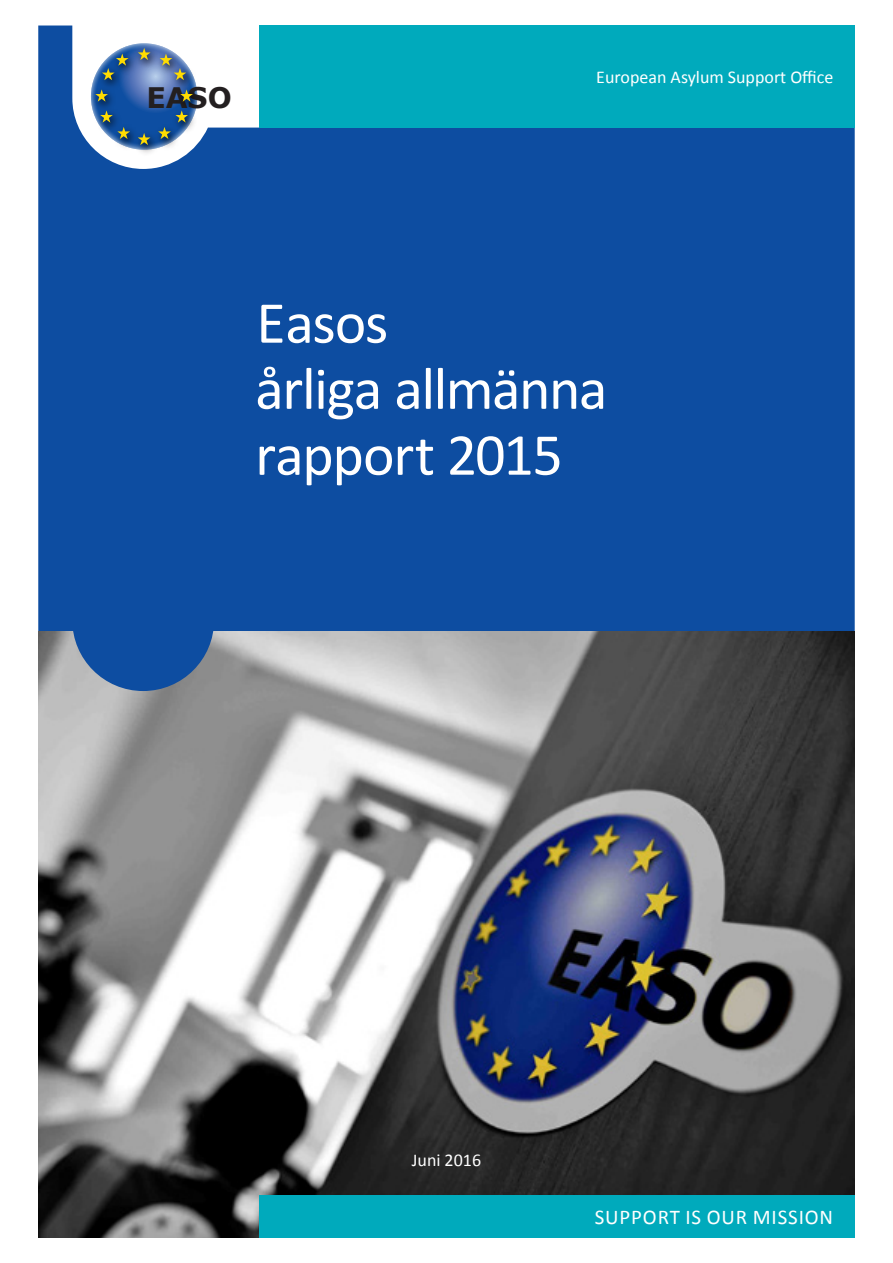
<style>
.page{position:relative;width:893px;height:1263px;background:#fff}
.page>*{position:absolute;margin:0;border:0;box-sizing:border-box;transform-origin:0 0}
.t1{font:60px/66px "Calibri";letter-spacing:-.025em;color:#fff}
.t2{font:700 28.35px "Verdana";color:#231f20}
.slogan{font:21px "Calibri";letter-spacing:.04em;color:#fff}
.name{font:18px "Calibri";color:#fff}
.body_indent{font:18px "Calibri";color:#fff}
</style>
<div class="page">
<div style="left:38px;top:26px;width:817px;height:605px;background:#0d4da1"></div>
<div style="left:259px;top:26px;width:596px;height:102px;background:#00aabc"></div>
<img style="left:87px;top:39px;width:120px;height:120px">
<svg style="left:138px;top:48px;width:13px;height:12px"></svg>
<svg style="left:160px;top:54px;width:26px;height:26px"></svg>
<svg style="left:180px;top:89px;width:13px;height:13px"></svg>
<svg style="left:158px;top:110px;width:30px;height:29px"></svg>
<svg style="left:138px;top:133px;width:12px;height:12px"></svg>
<svg style="left:102px;top:54px;width:27px;height:26px"></svg>
<svg style="left:95px;top:89px;width:13px;height:13px"></svg>
<svg style="left:100px;top:110px;width:30px;height:29px"></svg>
<img style="left:38px;top:631px;width:817px;height:606px">
<div style="left:259px;top:1195px;width:596px;height:42px;background:#00aabc"></div>
<div style="left:72px;top:549px;width:142px;height:142px;background:#0d4da1;border-radius:50%"></div>
<p class="t2" style="left:146px;top:80px;width:87px">EASO</p>
<p class="name" style="left:596px;top:66px;width:239px">European Asylum Support Office</p>
<p class="t1" style="left:256px;top:290px;width:134px">Easos</p>
<p class="t1" style="left:255px;top:356px;width:354px">årliga allmänna rapport 2015</p>
<p class="body_indent" style="left:412px;top:1149px;width:71px">Juni 2016</p>
<p class="slogan" style="left:595px;top:1204px;width:240px">SUPPORT IS OUR MISSION</p>
</div>
